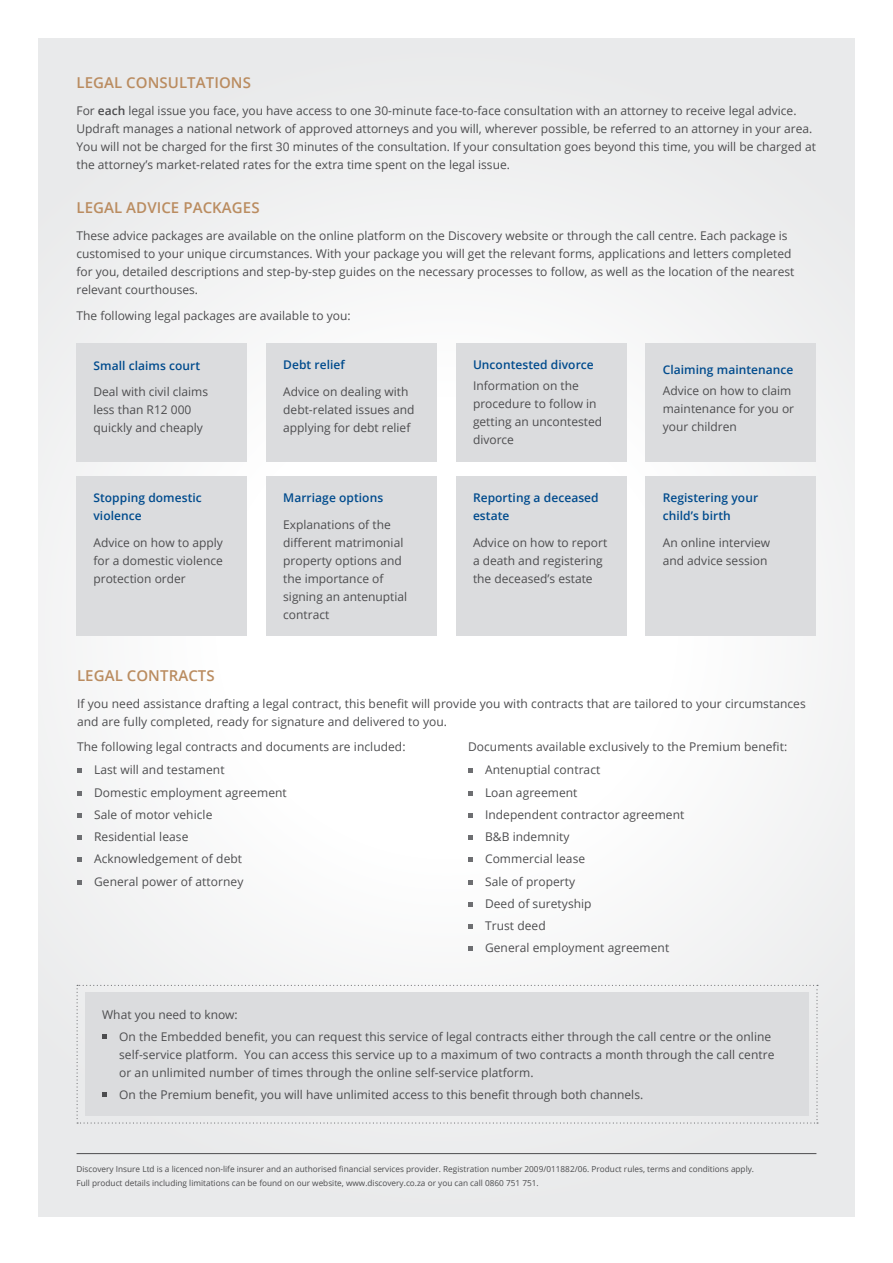
<style>
.page{position:relative;width:893px;height:1263px;background:#fff}
.page>*{position:absolute;margin:0;border:0;box-sizing:border-box;transform-origin:0 0}
.t1{font:600 15px "Open Sans";letter-spacing:.005em;color:#ba8c60}
.t2{font:12px/18px "Open Sans";color:#4d4d4f}
.t3{font:600 12px/18px "Open Sans";letter-spacing:.005em;color:#004b8d}
.t4{font:8.25px/14.5px "Open Sans";color:#4d4d4f}
.s1{font-weight:600}
</style>
<div class="page">
<div style="left:38px;top:38px;width:817px;height:1179px;background:#f3f3f4"></div>
<svg style="left:77px;top:769px;width:4px;height:4px"></svg>
<svg style="left:77px;top:791px;width:4px;height:4px"></svg>
<svg style="left:77px;top:813px;width:4px;height:4px"></svg>
<svg style="left:77px;top:835px;width:4px;height:5px"></svg>
<svg style="left:77px;top:858px;width:4px;height:4px"></svg>
<svg style="left:77px;top:880px;width:4px;height:4px"></svg>
<svg style="left:468px;top:769px;width:4px;height:4px"></svg>
<svg style="left:468px;top:791px;width:4px;height:4px"></svg>
<svg style="left:468px;top:813px;width:4px;height:4px"></svg>
<svg style="left:468px;top:835px;width:4px;height:5px"></svg>
<svg style="left:468px;top:858px;width:4px;height:4px"></svg>
<svg style="left:468px;top:880px;width:4px;height:4px"></svg>
<svg style="left:468px;top:902px;width:4px;height:4px"></svg>
<svg style="left:468px;top:924px;width:4px;height:5px"></svg>
<svg style="left:468px;top:947px;width:4px;height:4px"></svg>
<svg style="left:77px;top:985px;width:741px;height:138px;background:#dcdddf"></svg>
<hr style="left:77px;top:1153px;width:739px;height:1px;background:#4d4d4f">
<div style="left:76px;top:343px;width:171px;height:118px;background:#dbdcde"></div>
<div style="left:76px;top:476px;width:171px;height:160px;background:#dbdcde"></div>
<div style="left:456px;top:343px;width:170px;height:118px;background:#dbdcde"></div>
<div style="left:456px;top:476px;width:170px;height:160px;background:#dbdcde"></div>
<div style="left:266px;top:343px;width:170px;height:118px;background:#dbdcde"></div>
<div style="left:266px;top:476px;width:170px;height:160px;background:#dbdcde"></div>
<div style="left:646px;top:343px;width:170px;height:118px;background:#dbdcde"></div>
<div style="left:646px;top:476px;width:170px;height:160px;background:#dbdcde"></div>
<p class="t1" style="left:76px;top:72px;width:176px">LEGAL CONSULTATIONS</p>
<p class="t2" style="left:76px;top:101px;width:741px">For <span class="s1">each</span> legal issue you face, you have access to one 30-minute face-to-face consultation with an attorney to receive legal advice.<br>Updraft manages a national network of approved attorneys and you will, wherever possible, be referred to an attorney in your area.<br>You will not be charged for the first 30 minutes of the consultation. If your consultation goes beyond this time, you will be charged at the attorney’s market-related rates for the extra time spent on the legal issue.</p>
<p class="t1" style="left:76px;top:198px;width:185px">LEGAL ADVICE PACKAGES</p>
<p class="t2" style="left:76px;top:226px;width:719px">These advice packages are available on the online platform on the Discovery website or through the call centre. Each package is customised to your unique circumstances. With your package you will get the relevant forms, applications and letters completed for you, detailed descriptions and step-by-step guides on the necessary processes to follow, as well as the location of the nearest relevant courthouses.</p>
<p class="t2" style="left:76px;top:307px;width:276px">The following legal packages are available to you:</p>
<p class="t3" style="left:93px;top:356px;width:108px">Small claims court</p>
<p class="t2" style="left:93px;top:383px;width:116px">Deal with civil claims less than R12 000 quickly and cheaply</p>
<p class="t3" style="left:93px;top:489px;width:110px">Stopping domestic violence</p>
<p class="t2" style="left:93px;top:533px;width:131px;text-align:justify">Advice on how to apply for a domestic violence protection order</p>
<p class="t3" style="left:283px;top:356px;width:63px">Debt relief</p>
<p class="t2" style="left:283px;top:382px;width:133px">Advice on dealing with debt-related issues and applying for debt relief</p>
<p class="t3" style="left:283px;top:489px;width:101px">Marriage options</p>
<p class="t2" style="left:283px;top:515px;width:126px">Explanations of the different matrimonial property options and the importance of signing an antenuptial contract</p>
<p class="t3" style="left:473px;top:356px;width:122px">Uncontested divorce</p>
<p class="t2" style="left:473px;top:377px;width:131px">Information on the procedure to follow in getting an uncontested divorce</p>
<p class="t3" style="left:473px;top:489px;width:127px">Reporting a deceased estate</p>
<p class="t2" style="left:473px;top:533px;width:136px">Advice on how to report a death and registering the deceased’s estate</p>
<p class="t3" style="left:663px;top:360px;width:132px">Claiming maintenance</p>
<p class="t2" style="left:663px;top:381px;width:133px">Advice on how to claim maintenance for you or your children</p>
<p class="t3" style="left:663px;top:489px;width:97px">Registering your child’s birth</p>
<p class="t2" style="left:663px;top:533px;width:109px">An online interview and advice session</p>
<p class="t1" style="left:77px;top:665px;width:139px">LEGAL CONTRACTS</p>
<p class="t2" style="left:77px;top:694px;width:730px">If you need assistance drafting a legal contract, this benefit will provide you with contracts that are tailored to your circumstances and are fully completed, ready for signature and delivered to you.</p>
<p class="t2" style="left:94px;top:734px;width:313px;line-height:23.7px;text-indent:-17px">The following legal contracts and documents are included:<br>Last will and testament</p>
<p class="t2" style="left:94px;top:781px;width:194px;line-height:22.2px">Domestic employment agreement<br>Sale of motor vehicle<br>Residential lease<br>Acknowledgement of debt<br>General power of attorney</p>
<p class="t2" style="left:485px;top:734px;width:304px;line-height:23.7px;text-indent:-17px">Documents available exclusively to the Premium benefit:<br>Antenuptial contract</p>
<p class="t2" style="left:485px;top:781px;width:201px;line-height:22.2px">Loan agreement<br>Independent contractor agreement<br>B&amp;B indemnity<br>Commercial lease<br>Sale of property<br>Deed of suretyship<br>Trust deed<br>General employment agreement</p>
<p class="t2" style="left:119px;top:1003px;width:654px;line-height:22.2px;text-indent:-17px">What you need to know:<br>On the Embedded benefit, you can request this service of legal contracts either through the call centre or the online</p>
<p class="t2" style="left:119px;top:1045px;width:657px">self-service platform. You can access this service up to a maximum of two contracts a month through the call centre or an unlimited number of times through the online self-service platform.</p>
<p class="t2" style="left:119px;top:1085px;width:526px">On the Premium benefit, you will have unlimited access to this benefit through both channels.</p>
<p class="t4" style="left:77px;top:1161px;width:679px">Discovery Insure Ltd is a licenced non-life insurer and an authorised financial services provider. Registration number 2009/011882/06. Product rules, terms and conditions apply.<br>Full product details including limitations can be found on our website, www.discovery.co.za or you can call 0860 751 751.</p>
</div>
